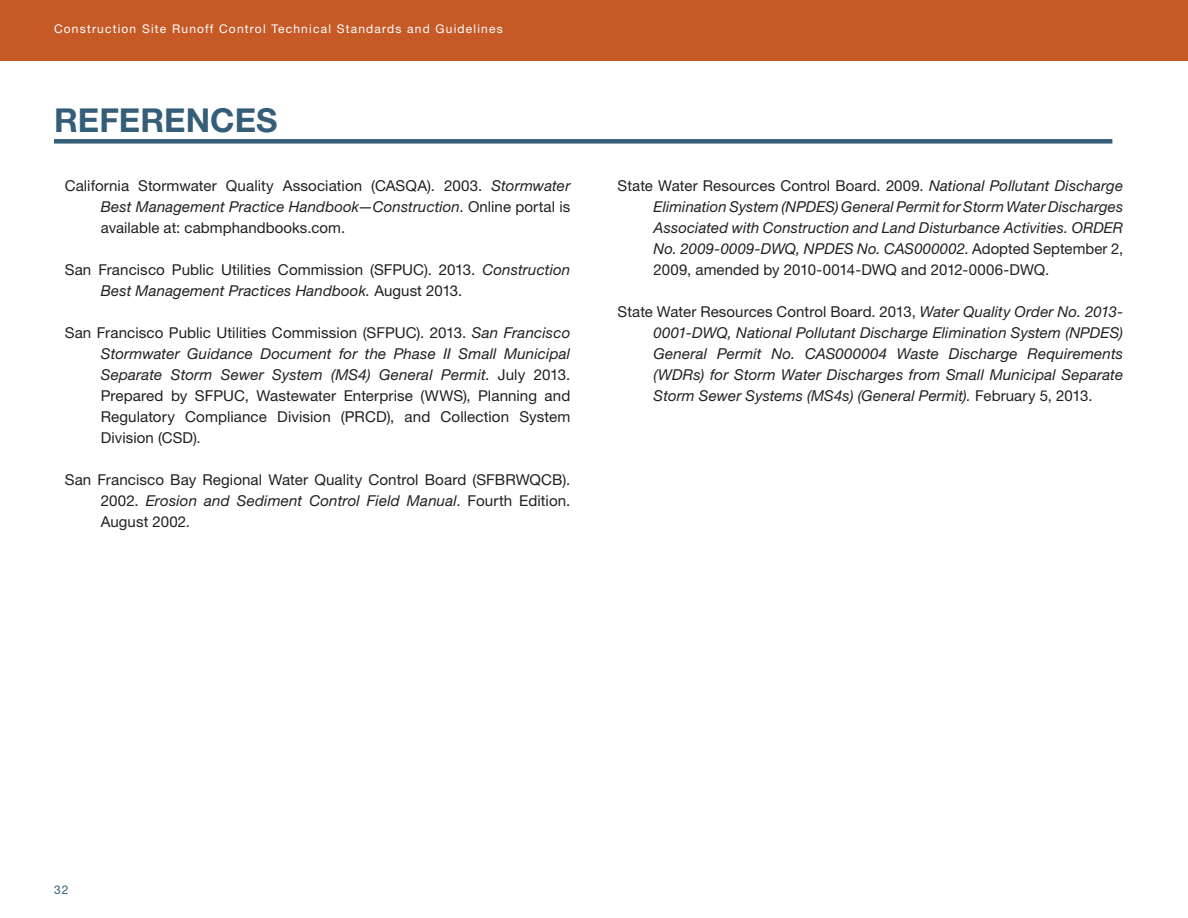
<style>
.page{position:relative;width:1188px;height:918px;background:#fff}
.page>*{position:absolute;margin:0;border:0;box-sizing:border-box;transform-origin:0 0}
.Heading_1{font:700 33px "Helvetica Neue LT Std";color:#345d78}
.references{font:15px/21px "Helvetica Neue LT Std";letter-spacing:.005em;color:#231f20;text-align:justify}
.references-2{font:italic 15px/21px "Helvetica Neue LT Std";letter-spacing:.01em;color:#231f20;text-align:justify}
.t1{font:12px "Helvetica Neue LT Std";letter-spacing:.1em;color:#fff}
.t2{font:12px "Helvetica Neue LT Std";color:#345d78}
.s1{font-style:italic}
.s2{font-style:normal}
</style>
<div class="page">
<div style="left:0;top:0;width:1188px;height:61px;background:#c65a27"></div>
<div style="left:54px;top:139px;width:1058px;height:5px;background:#345d78"></div>
<p class="t1" style="left:54px;top:22px;width:450px">Construction Site Runoff Control Technical Standards and Guidelines</p>
<h1 class="Heading_1" style="left:54px;top:99px;width:225px">REFERENCES</h1>
<p class="references" style="left:101px;top:175px;width:471px;text-indent:-36px">California Stormwater Quality Association (CASQA). 2003. <span class="s1">Stormwater Best Management Practice Handbook—Construction</span>. Online portal is available at: cabmphandbooks.com.</p>
<p class="references" style="left:101px;top:259px;width:471px;text-indent:-36px">San Francisco Public Utilities Commission (SFPUC). 2013. <span class="s1">Construction<br>Best Management Practices Handbook.</span> August 2013.</p>
<p class="references" style="left:101px;top:322px;width:471px;text-indent:-36px">San Francisco Public Utilities Commission (SFPUC). 2013. <span class="s1">San Francisco Stormwater Guidance Document for the Phase II Small Municipal Separate Storm Sewer System (MS4) General Permit</span>. July 2013.<br>Prepared by SFPUC, Wastewater Enterprise (WWS), Planning and Regulatory Compliance Division (PRCD), and Collection System Division (CSD).</p>
<p class="references" style="left:101px;top:469px;width:471px;text-indent:-36px">San Francisco Bay Regional Water Quality Control Board (SFBRWQCB).<br>2002. <span class="s1">Erosion and Sediment Control Field Manual</span>. Fourth Edition.<br>August 2002.</p>
<p class="references-2" style="left:654px;top:175px;width:471px;text-indent:-36px"><span class="s2">State Water Resources Control Board. 2009.</span> National Pollutant Discharge Elimination System (NPDES) General Permit for Storm Water Discharges Associated with Construction and Land Disturbance Activities. ORDER No. 2009-0009-DWQ, NPDES No. CAS000002<span class="s2">. Adopted September 2, 2009, amended by 2010-0014-DWQ and 2012-0006-DWQ.</span></p>
<p class="references-2" style="left:654px;top:301px;width:471px;text-indent:-36px"><span class="s2">State Water Resources Control Board. 2013,</span> Water Quality Order No. 2013- 0001-DWQ, National Pollutant Discharge Elimination System (NPDES)<br>General Permit No. CAS000004 Waste Discharge Requirements (WDRs) for Storm Water Discharges from Small Municipal Separate Storm Sewer Systems (MS4s) (General Permit). <span class="s2">February 5, 2013.</span></p>
<p class="t2" style="left:54px;top:883px;width:16px">32</p>
</div>
